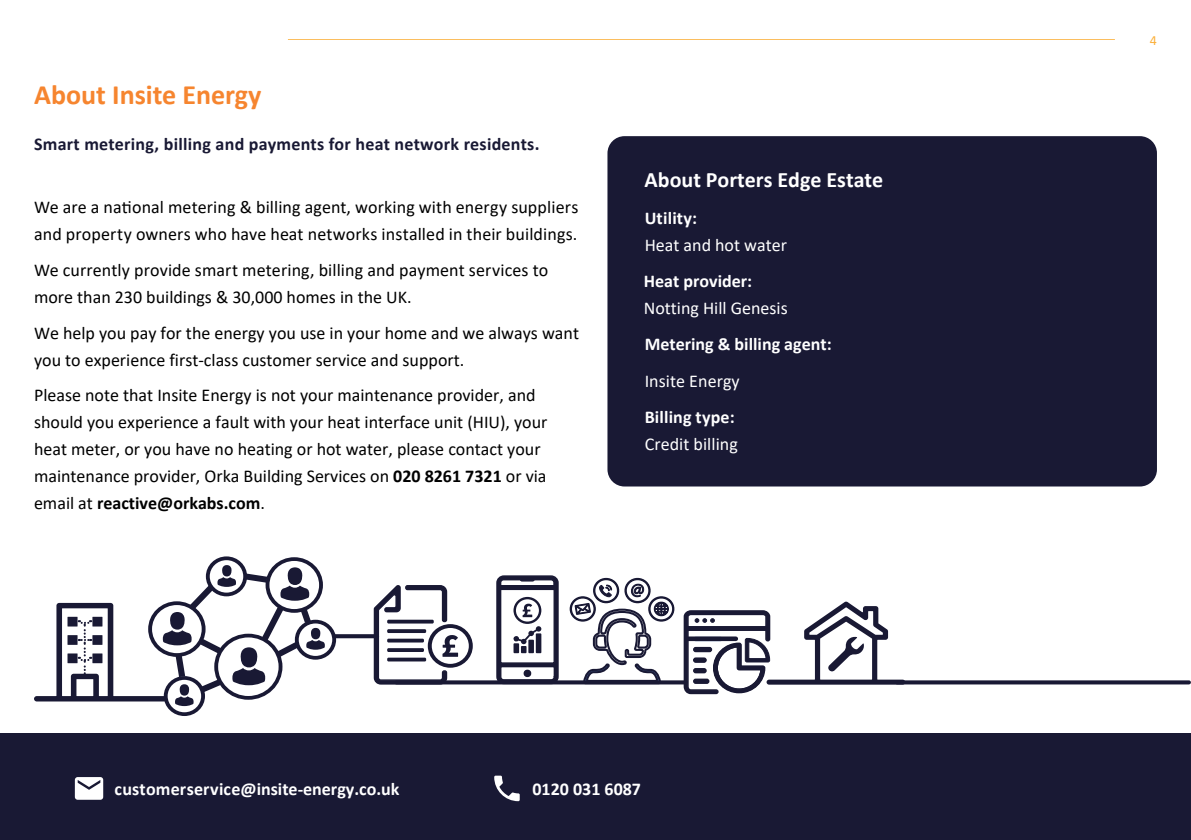
<style>
.page{position:relative;width:1191px;height:840px;background:#fff}
.page>*{position:absolute;margin:0;border:0;box-sizing:border-box;transform-origin:0 0}
.t1{font:700 28px "Calibri";color:#f6852f}
.t2{font:700 22px "Calibri";color:#fff}
.t3{font:18px/27px "Calibri";color:#000}
.t4{font:700 18px "Calibri";color:#fff}
.t5{font:18px "Calibri";color:#fff}
.t6{font:700 18px "Calibri";letter-spacing:.015em;color:#191934}
.t7{font:14px "Calibri";color:#fbb03b}
.s1{font-weight:700}
</style>
<div class="page">
<hr style="left:288px;top:39px;width:827px;height:1px;background:#fbb03b">
<div style="left:0;top:732px;width:1191px;height:107px;background:#191934"></div>
<svg style="left:494px;top:775px;width:26px;height:25px"></svg>
<svg style="left:75px;top:777px;width:28px;height:22px"></svg>
<div style="left:607px;top:136px;width:550px;height:350px;background:#191934;border-radius:17px"></div>
<svg style="left:496px;top:575px;width:63px;height:105px"></svg>
<svg style="left:569px;top:577px;width:108px;height:108px"></svg>
<svg style="left:373px;top:585px;width:100px;height:100px"></svg>
<svg style="left:336px;top:633px;width:41px;height:5px"></svg>
<hr style="left:396px;top:680px;width:290px;height:4px;background:#191934">
<svg style="left:683px;top:601px;width:222px;height:93px"></svg>
<hr style="left:694px;top:647px;width:17px;height:4px;background:#191934;border-radius:2px">
<div style="left:693px;top:646px;width:19px;height:5px;border:1px solid #191934;border-radius:2px"></div>
<div style="left:693px;top:657px;width:13px;height:5px;border:1px solid #191934;border-radius:2px"></div>
<div style="left:693px;top:657px;width:13px;height:4px;border:1px solid #191934;border-radius:2px"></div>
<hr style="left:694px;top:668px;width:12px;height:4px;background:#191934;border-radius:2px">
<div style="left:693px;top:667px;width:13px;height:6px;border:1px solid #191934;border-radius:2px"></div>
<hr style="left:694px;top:679px;width:14px;height:3px;background:#191934;border-radius:2px">
<div style="left:693px;top:678px;width:16px;height:5px;border:1px solid #191934;border-radius:2px"></div>
<svg style="left:687px;top:636px;width:49px;height:4px"></svg>
<svg style="left:897px;top:680px;width:292px;height:4px"></svg>
<svg style="left:34px;top:556px;width:302px;height:159px"></svg>
<h1 class="t1" style="left:34px;top:75px;width:229px">About Insite Energy</h1>
<p class="t6" style="left:34px;top:131px;width:507px">Smart metering, billing and payments for heat network residents.</p>
<p class="t3" style="left:34px;top:193px;width:546px">We are a national metering &amp; billing agent, working with energy suppliers and property owners who have heat networks installed in their buildings.</p>
<p class="t3" style="left:34px;top:256px;width:516px">We currently provide smart metering, billing and payment services to more than 230 buildings &amp; 30,000 homes in the UK.</p>
<p class="t3" style="left:34px;top:318px;width:546px">We help you pay for the energy you use in your home and we always want you to experience first-class customer service and support.</p>
<p class="t3" style="left:34px;top:381px;width:515px">Please note that Insite Energy is not your maintenance provider, and should you experience a fault with your heat interface unit (HIU), your heat meter, or you have no heating or hot water, please contact your maintenance provider, Orka Building Services on <span class="s1">020 8261 7321</span> or via email at <span class="s1">reactive@orkabs.com</span>.</p>
<p class="t2" style="left:644px;top:164px;width:240px">About Porters Edge Estate</p>
<p class="t4" style="left:644px;top:205px;width:54px">Utility:</p>
<p class="t5" style="left:644px;top:232px;width:144px">Heat and hot water</p>
<p class="t4" style="left:644px;top:268px;width:110px">Heat provider:</p>
<p class="t5" style="left:644px;top:295px;width:145px">Notting Hill Genesis</p>
<p class="t4" style="left:644px;top:331px;width:188px">Metering &amp; billing agent:</p>
<p class="t5" style="left:644px;top:368px;width:97px">Insite Energy</p>
<p class="t4" style="left:644px;top:404px;width:92px">Billing type:</p>
<p class="t5" style="left:644px;top:431px;width:95px">Credit billing</p>
<p class="t4" style="left:115px;top:776px;width:286px">customerservice@insite-energy.co.uk</p>
<p class="t4" style="left:532px;top:776px;width:110px">0120 031 6087</p>
<p class="t7" style="left:1149px;top:30px;width:9px">4</p>
</div>
